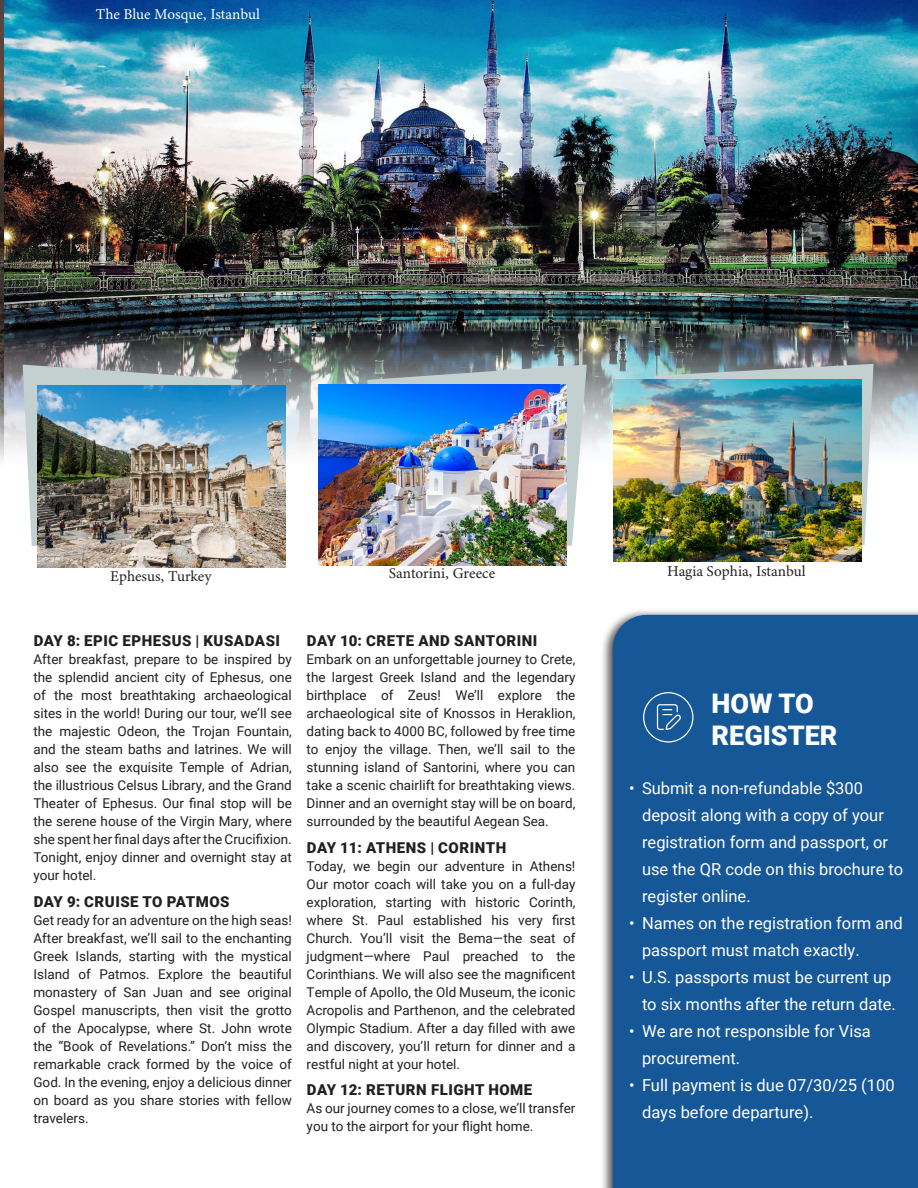
<style>
.page{position:relative;width:918px;height:1188px;background:#fff}
.page>*{position:absolute;margin:0;border:0;box-sizing:border-box;transform-origin:0 0}
.t1{font:900 27px/31.5px "Roboto";color:#fff}
.t2{font:16.5px/27px "Roboto";color:#fff}
.Daily_Itinerary{font:900 15px "Roboto";letter-spacing:.035em;color:#231f20}
.t3{font:15px "Minion Variable Concept";color:#231f20}
.t4{font:15px "Minion Variable Concept";letter-spacing:-.005em;color:#fff}
.Body{font:13.5px/18px "Roboto";color:#231f20;text-align:justify}
</style>
<div class="page">
<img style="left:4px;top:0;width:914px;height:465px">
<img style="left:0;top:0;width:4px;height:460px">
<div style="left:600px;top:608px;width:318px;height:580px;background:#231f20;opacity:.75"></div>
<div style="left:613px;top:615px;width:305px;height:573px;background:#165798"></div>
<svg style="left:643px;top:692px;width:50px;height:51px;background:#346ca5"></svg>
<svg style="left:23px;top:365px;width:219px;height:181px;background:#bcc8ca"></svg>
<img style="left:37px;top:386px;width:248px;height:181px">
<svg style="left:367px;top:365px;width:220px;height:181px;background:#bcc7c8"></svg>
<img style="left:319px;top:384px;width:248px;height:181px">
<svg style="left:654px;top:364px;width:220px;height:181px;background:#b3c4c6"></svg>
<img style="left:614px;top:380px;width:248px;height:181px">
<p class="t4" style="left:96px;top:4px;width:166px">The Blue Mosque, Istanbul</p>
<p class="t3" style="left:110px;top:566px;width:103px">Ephesus, Turkey</p>
<p class="t3" style="left:389px;top:562px;width:108px">Santorini, Greece</p>
<p class="t3" style="left:667px;top:561px;width:140px">Hagia Sophia, Istanbul</p>
<p class="Daily_Itinerary" style="left:34px;top:630px;width:248px">DAY 8: EPIC EPHESUS | KUSADASI</p>
<p class="Body" style="left:33px;top:650px;width:260px">After breakfast, prepare to be inspired by the splendid ancient city of Ephesus, one of the most breathtaking archaeological sites in the world! During our tour, we’ll see the majestic Odeon, the Trojan Fountain, and the steam baths and latrines. We will also see the exquisite Temple of Adrian, the illustrious Celsus Library, and the Grand Theater of Ephesus. Our final stop will be the serene house of the Virgin Mary, where she spent her final days after the Crucifixion.<br>Tonight, enjoy dinner and overnight stay at your hotel.</p>
<p class="Daily_Itinerary" style="left:34px;top:891px;width:198px">DAY 9: CRUISE TO PATMOS</p>
<p class="Body" style="left:33px;top:910px;width:260px">Get ready for an adventure on the high seas!<br>After breakfast, we’ll sail to the enchanting Greek Islands, starting with the mystical Island of Patmos. Explore the beautiful monastery of San Juan and see original Gospel manuscripts, then visit the grotto of the Apocalypse, where St. John wrote the “Book of Revelations.” Don’t miss the remarkable crack formed by the voice of God. In the evening, enjoy a delicious dinner on board as you share stories with fellow travelers.</p>
<p class="Daily_Itinerary" style="left:307px;top:630px;width:232px">DAY 10: CRETE AND SANTORINI</p>
<p class="Body" style="left:307px;top:650px;width:270px">Embark on an unforgettable journey to Crete, the largest Greek Island and the legendary birthplace of Zeus! We’ll explore the archaeological site of Knossos in Heraklion, dating back to 4000 BC, followed by free time to enjoy the village. Then, we’ll sail to the stunning island of Santorini, where you can take a scenic chairlift for breathtaking views.<br>Dinner and an overnight stay will be on board, surrounded by the beautiful Aegean Sea.</p>
<p class="Daily_Itinerary" style="left:307px;top:837px;width:201px">DAY 11: ATHENS | CORINTH</p>
<p class="Body" style="left:307px;top:856px;width:270px">Today, we begin our adventure in Athens!<br>Our motor coach will take you on a full-day exploration, starting with historic Corinth, where St. Paul established his very first Church. You’ll visit the Bema—the seat of judgment—where Paul preached to the Corinthians. We will also see the magnificent Temple of Apollo, the Old Museum, the iconic Acropolis and Parthenon, and the celebrated Olympic Stadium. After a day filled with awe and discovery, you’ll return for dinner and a restful night at your hotel.</p>
<p class="Daily_Itinerary" style="left:307px;top:1079px;width:227px">DAY 12: RETURN FLIGHT HOME</p>
<p class="Body" style="left:307px;top:1099px;width:270px">As our journey comes to a close, we’ll transfer you to the airport for your flight home.</p>
<p class="t1" style="left:712px;top:687px;width:127px">HOW TO<br>REGISTER</p>
<p class="t2" style="left:642px;top:774px;width:263px;text-indent:-13px">• Submit a non-refundable $300 deposit along with a copy of your registration form and passport, or use the QR code on this brochure to register online.</p>
<p class="t2" style="left:642px;top:909px;width:262px;text-indent:-13px">• Names on the registration form and passport must match exactly.</p>
<p class="t2" style="left:629px;top:963px;width:268px;text-align:right">• U.S. passports must be current up to six months after the return date.</p>
<p class="t2" style="left:642px;top:1017px;width:230px;text-indent:-13px">• We are not responsible for Visa procurement.</p>
<p class="t2" style="left:642px;top:1071px;width:254px;text-indent:-13px">• Full payment is due 07/30/25 (100 days before departure).</p>
</div>
